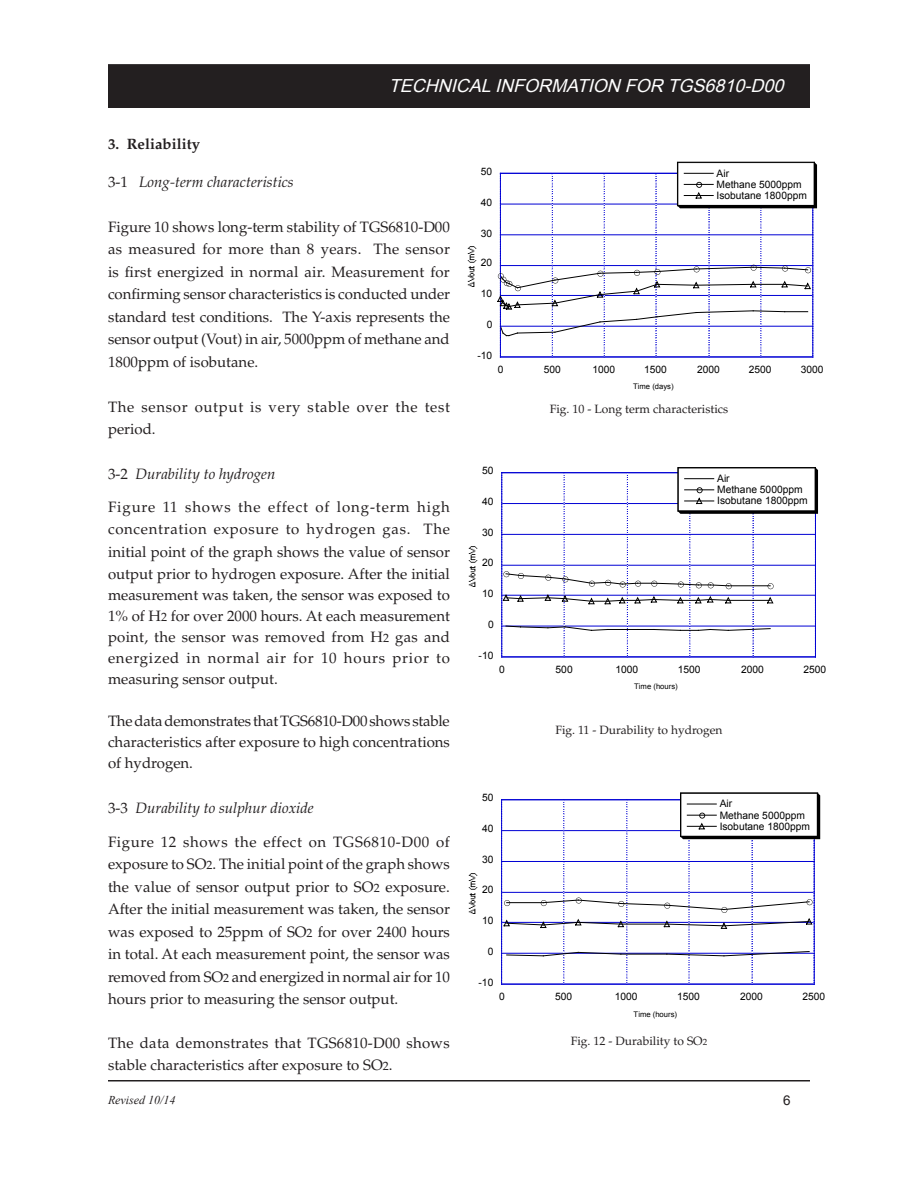
<style>
.page{position:relative;width:918px;height:1188px;background:#fff}
.page>*{position:absolute;margin:0;border:0;box-sizing:border-box;transform-origin:0 0}
.t1{font:italic 18px "Arial";color:#fff}
.Default{font:15px/22.5px "Palatino LT Std";color:#231f20;text-align:justify}
.Default-2{font:italic 15px "Palatino LT Std";color:#231f20}
.Default-3{font:15px/22.5px "Palatino LT Std";letter-spacing:.045em;color:#231f20}
.Default-4{font:700 15px "Palatino LT Std";color:#231f20}
.t2{font:13.5px "Arial";color:#231f20}
.Body_text{font:12px "Palatino LT Std";color:#231f20}
.t3{font:italic 12px "Times New Roman";color:#231f20}
.t4{font:10.35px/11.1px "Arial";color:#000}
.t5{font:10.2px/11.1px "Arial";color:#000}
.t6{font:7.65px "Arial";color:#000}
.s1{font-style:normal}
.s2{font-size:12px}
.s3{font-size:9px}
</style>
<div class="page">
<hr style="left:108px;top:1080px;width:702px;height:2px;background:#231f20">
<div style="left:109px;top:65px;width:700px;height:42px;background:#231f20"></div>
<div style="left:108px;top:64px;width:702px;height:44px;border:2px solid #231f20"></div>
<hr style="left:500px;top:326px;width:313px;height:1px;background:#0000d4">
<hr style="left:500px;top:295px;width:313px;height:1px;background:#0000d4">
<hr style="left:500px;top:265px;width:313px;height:1px;background:#0000d4">
<hr style="left:500px;top:235px;width:313px;height:1px;background:#0000d4">
<hr style="left:500px;top:204px;width:313px;height:1px;background:#0000d4">
<hr style="left:552px;top:173px;width:1px;height:184px;background:#bfbfbf">
<hr style="left:604px;top:173px;width:1px;height:184px;background:#bfbfbf">
<hr style="left:656px;top:173px;width:1px;height:184px;background:#bfbfbf">
<hr style="left:709px;top:173px;width:1px;height:184px;background:#bfbfbf">
<hr style="left:761px;top:173px;width:1px;height:184px;background:#bfbfbf">
<hr style="left:500px;top:173px;width:1px;height:184px;background:#0000d4">
<hr style="left:813px;top:173px;width:1px;height:184px;background:#0000d4">
<hr style="left:500px;top:357px;width:313px;height:1px;background:#0000d4">
<hr style="left:500px;top:173px;width:313px;height:1px;background:#0000d4">
<svg style="left:497px;top:265px;width:314px;height:71px"></svg>
<svg style="left:677px;top:162px;width:140px;height:46px"></svg>
<img style="left:467px;top:246px;width:10px;height:41px">
<hr style="left:502px;top:626px;width:313px;height:1px;background:#0000d4">
<hr style="left:502px;top:595px;width:313px;height:1px;background:#0000d4">
<hr style="left:502px;top:565px;width:313px;height:1px;background:#0000d4">
<hr style="left:502px;top:534px;width:313px;height:1px;background:#0000d4">
<hr style="left:502px;top:503px;width:313px;height:1px;background:#0000d4">
<hr style="left:564px;top:473px;width:1px;height:184px;background:#bfbfbf">
<hr style="left:627px;top:473px;width:1px;height:184px;background:#bfbfbf">
<hr style="left:690px;top:473px;width:1px;height:184px;background:#bfbfbf">
<hr style="left:753px;top:473px;width:1px;height:184px;background:#bfbfbf">
<svg style="left:506px;top:626px;width:265px;height:5px"></svg>
<hr style="left:728px;top:586px;width:42px;height:1px;background:#000">
<hr style="left:728px;top:600px;width:42px;height:1px;background:#000">
<hr style="left:501px;top:473px;width:1px;height:184px;background:#0000d4">
<hr style="left:815px;top:473px;width:1px;height:184px;background:#0000d4">
<hr style="left:502px;top:657px;width:313px;height:1px;background:#0000d4">
<hr style="left:502px;top:472px;width:313px;height:1px;background:#0000d4">
<svg style="left:768px;top:583px;width:6px;height:6px"></svg>
<svg style="left:503px;top:571px;width:229px;height:33px"></svg>
<svg style="left:767px;top:597px;width:6px;height:7px"></svg>
<div style="left:677px;top:467px;width:139px;height:45px;border:1px solid #000"></div>
<svg style="left:678px;top:468px;width:140px;height:46px"></svg>
<img style="left:468px;top:546px;width:10px;height:41px">
<hr style="left:502px;top:953px;width:312px;height:1px;background:#0000d4">
<hr style="left:502px;top:922px;width:312px;height:1px;background:#0000d4">
<hr style="left:502px;top:892px;width:312px;height:1px;background:#0000d4">
<hr style="left:502px;top:861px;width:312px;height:1px;background:#0000d4">
<hr style="left:502px;top:830px;width:312px;height:1px;background:#0000d4">
<hr style="left:564px;top:800px;width:1px;height:184px;background:#bfbfbf">
<hr style="left:627px;top:800px;width:1px;height:184px;background:#bfbfbf">
<hr style="left:689px;top:800px;width:1px;height:184px;background:#bfbfbf">
<hr style="left:752px;top:800px;width:1px;height:184px;background:#bfbfbf">
<svg style="left:506px;top:952px;width:115px;height:4px"></svg>
<hr style="left:621px;top:954px;width:46px;height:1px;background:#000">
<svg style="left:666px;top:951px;width:144px;height:5px"></svg>
<hr style="left:501px;top:800px;width:1px;height:184px;background:#0000d4">
<hr style="left:814px;top:800px;width:1px;height:184px;background:#0000d4">
<hr style="left:502px;top:984px;width:312px;height:1px;background:#0000d4">
<hr style="left:502px;top:799px;width:312px;height:1px;background:#0000d4">
<svg style="left:504px;top:898px;width:309px;height:31px"></svg>
<div style="left:680px;top:792px;width:138px;height:45px;border:1px solid #000"></div>
<svg style="left:681px;top:793px;width:139px;height:46px"></svg>
<img style="left:468px;top:873px;width:10px;height:41px">
<p class="t1" style="left:389px;top:74px;width:402px">TECHNICALINFORMATION FOR TGS6810-D00</p>
<p class="Default-4" style="left:108px;top:135px;width:94px">3. Reliability</p>
<p class="Default-2" style="left:108px;top:173px;width:187px"><span class="s1">3-1</span> Long-term characteristics</p>
<p class="Default" style="left:108px;top:216px;width:344px">Figure 10 shows long-term stability of TGS6810-D00 as measured for more than 8 years. The sensor is first energized in normal air. Measurement for confirming sensor characteristics is conducted under standard test conditions. The Y-axis represents the sensor output (Vout) in air, 5000ppm of methane and 1800ppm of isobutane.</p>
<p class="Default-3" style="left:108px;top:396px;width:344px">The sensor output is very stable over the test period.</p>
<p class="Default-2" style="left:108px;top:465px;width:169px"><span class="s1">3-2</span> Durability to hydrogen</p>
<p class="Default" style="left:108px;top:495px;width:344px">Figure 11 shows the effect of long-term high concentration exposure to hydrogen gas. The initial point of the graph shows the value of sensor output prior to hydrogen exposure. After the initial</p>
<p class="Default" style="left:108px;top:585px;width:344px;line-height:21px">measurement was taken, the sensor was exposed to 1% of H<span class="s2">2</span> for over 2000 hours. At each measurement point, the sensor was removed from H<span class="s2">2</span> gas and energized in normal air for 10 hours prior to measuring sensor output.</p>
<p class="Default" style="left:108px;top:711px;width:344px;line-height:21px">The data demonstrates that TGS6810-D00 shows stable characteristics after exposure to high concentrations of hydrogen.</p>
<p class="Default-2" style="left:108px;top:799px;width:207px"><span class="s1">3-3</span> Durability to sulphur dioxide</p>
<p class="Default" style="left:108px;top:831px;width:344px">Figure 12 shows the effect on TGS6810-D00 of exposure to SO<span class="s2">2</span>. The initial point of the graph shows the value of sensor output prior to SO<span class="s2">2</span> exposure.<br>After the initial measurement was taken, the sensor was exposed to 25ppm of SO<span class="s2">2</span> for over 2400 hours in total. At each measurement point, the sensor was removed from SO<span class="s2">2</span> and energized in normal air for 10 hours prior to measuring the sensor output.</p>
<p class="Default" style="left:108px;top:1032px;width:343px">The data demonstrates that TGS6810-D00 shows stable characteristics after exposure to SO<span class="s2">2</span>.</p>
<p class="t5" style="left:481px;top:166px;width:13px">50</p>
<p class="t5" style="left:481px;top:197px;width:13px">40</p>
<p class="t5" style="left:481px;top:227px;width:13px">30</p>
<p class="t5" style="left:481px;top:257px;width:13px">20</p>
<p class="t5" style="left:481px;top:288px;width:13px">10</p>
<p class="t5" style="left:487px;top:319px;width:7px">0</p>
<p class="t5" style="left:477px;top:350px;width:16px">-10</p>
<p class="t5" style="left:717px;top:168px;width:92px">Air<br>Methane 5000ppm<br>Isobutane 1800ppm</p>
<p class="t5" style="left:498px;top:364px;width:7px">0</p>
<p class="t5" style="left:544px;top:364px;width:19px">500</p>
<p class="t5" style="left:592px;top:364px;width:24px">1000</p>
<p class="t5" style="left:644px;top:364px;width:24px">1500</p>
<p class="t5" style="left:697px;top:364px;width:24px">2000</p>
<p class="t5" style="left:749px;top:364px;width:24px">2500</p>
<p class="t5" style="left:801px;top:364px;width:24px">3000</p>
<p class="t6" style="left:633px;top:382px;width:42px">Time (days)</p>
<p class="t4" style="left:482px;top:465px;width:13px">50</p>
<p class="t4" style="left:482px;top:496px;width:13px">40</p>
<p class="t4" style="left:482px;top:527px;width:13px">30</p>
<p class="t4" style="left:482px;top:557px;width:13px">20</p>
<p class="t4" style="left:482px;top:588px;width:13px">10</p>
<p class="t4" style="left:488px;top:619px;width:7px">0</p>
<p class="t4" style="left:479px;top:650px;width:16px">-10</p>
<p class="Body_text" style="left:550px;top:402px;width:180px">Fig. 10 - Long term characteristics</p>
<p class="t4" style="left:717px;top:473px;width:92px">Air<br>Methane 5000ppm<br>Isobutane 1800ppm</p>
<p class="t4" style="left:499px;top:664px;width:7px">0</p>
<p class="t4" style="left:556px;top:664px;width:19px">500</p>
<p class="t4" style="left:615px;top:664px;width:24px">1000</p>
<p class="t4" style="left:678px;top:664px;width:24px">1500</p>
<p class="t4" style="left:741px;top:664px;width:24px">2000</p>
<p class="t4" style="left:804px;top:664px;width:24px">2500</p>
<p class="t6" style="left:634px;top:682px;width:45px">Time (hours)</p>
<p class="t4" style="left:482px;top:792px;width:13px">50</p>
<p class="t4" style="left:482px;top:823px;width:13px">40</p>
<p class="t4" style="left:482px;top:854px;width:13px">30</p>
<p class="t4" style="left:482px;top:884px;width:13px">20</p>
<p class="t4" style="left:482px;top:915px;width:13px">10</p>
<p class="t4" style="left:488px;top:946px;width:7px">0</p>
<p class="t4" style="left:479px;top:977px;width:16px">-10</p>
<p class="Body_text" style="left:555px;top:723px;width:169px">Fig. 11 - Durability to hydrogen</p>
<p class="t4" style="left:720px;top:798px;width:92px">Air<br>Methane 5000ppm<br>Isobutane 1800ppm</p>
<p class="t4" style="left:499px;top:991px;width:7px">0</p>
<p class="t4" style="left:555px;top:991px;width:19px">500</p>
<p class="t4" style="left:615px;top:991px;width:24px">1000</p>
<p class="t4" style="left:677px;top:991px;width:24px">1500</p>
<p class="t4" style="left:740px;top:991px;width:24px">2000</p>
<p class="t4" style="left:802px;top:991px;width:24px">2500</p>
<p class="t6" style="left:634px;top:1009px;width:45px">Time (hours)</p>
<p class="Body_text" style="left:571px;top:1034px;width:138px">Fig. 12 - Durability to SO<span class="s3">2</span></p>
<p class="t3" style="left:108px;top:1091px;width:69px">Revised 10/14</p>
<p class="t2" style="left:783px;top:1091px;width:9px">6</p>
</div>
